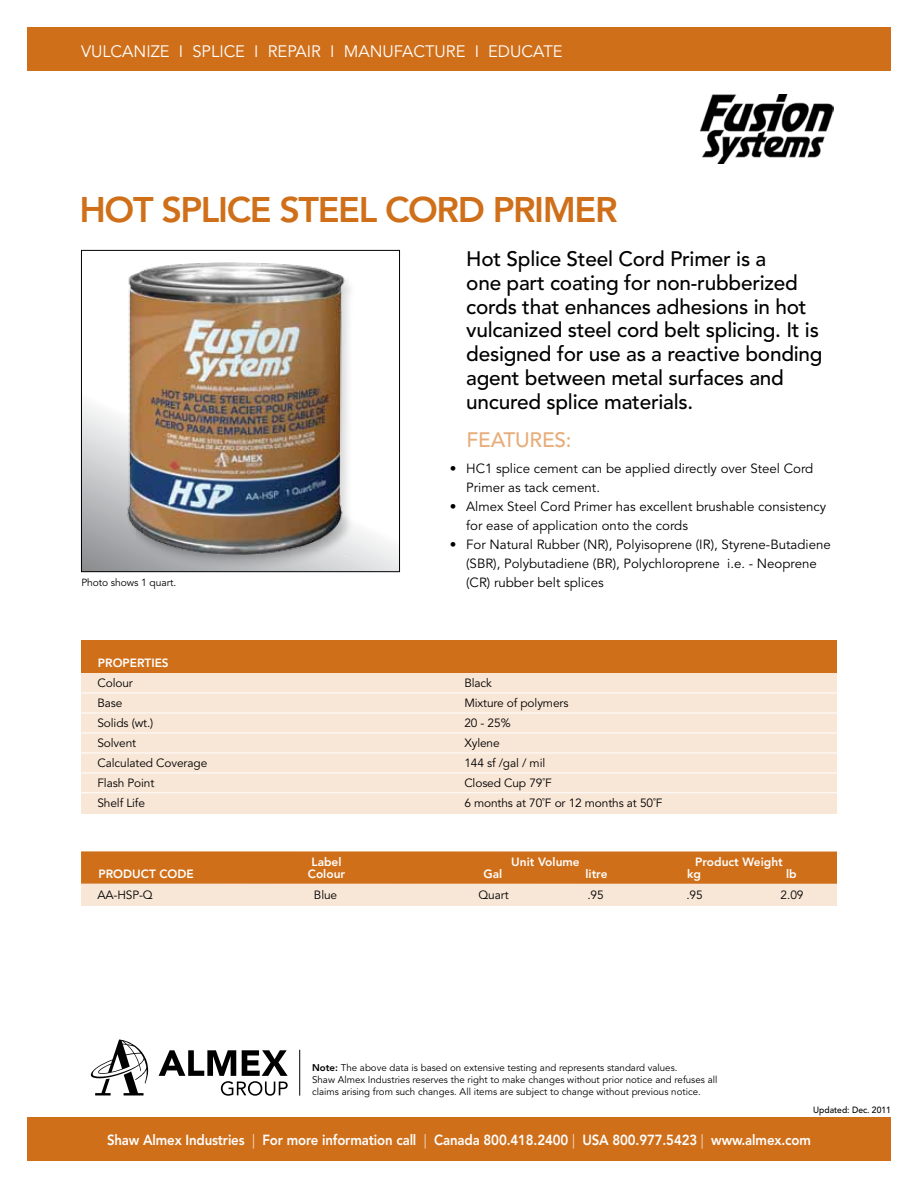
<style>
.page{position:relative;width:918px;height:1188px;background:#fff}
.page>*{position:absolute;margin:0;border:0;box-sizing:border-box;transform-origin:0 0}
.t1{font:800 35.4px "Avenir LT Std";letter-spacing:-.04em;color:#d06f1a}
.t2{font:500 20.85px/23.9px "Avenir LT Std";letter-spacing:-.01em;color:#000}
.t3{font:500 20.85px "Avenir LT Std";letter-spacing:-.01em;color:#e7ae7c}
.t4{font:16.5px "Avenir LT Std";color:#fff}
.t5{font:800 14.55px "Avenir LT Std";letter-spacing:-.01em;color:#fff;scale:.91 1}
.t6{font:13.2px/18.9px "Avenir LT Std";color:#000}
.t7{font:12px "Avenir LT Std";letter-spacing:-.01em;color:#000}
.t8{font:800 12px "Avenir LT Std";color:#fff}
.t9{font:800 11.85px "Avenir LT Std";color:#fff}
.t10{font:11.85px "Avenir LT Std";letter-spacing:-.01em;color:#000}
.t11{font:10.35px "Avenir LT Std";letter-spacing:-.01em;color:#000}
.t12{font:9.75px/12px "Avenir LT Std";color:#000}
.t13{font:500 9px "Avenir LT Std";color:#000;scale:.95 1}
.s1{font-weight:800}
.s2{font-weight:300}
</style>
<div class="page">
<div style="left:27px;top:27px;width:864px;height:43px;background:#d06f1a"></div>
<div style="left:27px;top:1118px;width:864px;height:43px;background:#d06f1a"></div>
<svg style="left:159px;top:1050px;width:129px;height:46px"></svg>
<svg style="left:91px;top:1040px;width:57px;height:55px"></svg>
<hr style="left:299px;top:1050px;width:1px;height:46px;background:#000">
<img style="left:701px;top:94px;width:133px;height:70px">
<svg style="left:83px;top:403px;width:315px;height:167px"></svg>
<div style="left:81px;top:250px;width:319px;height:322px;border:1px solid #000"></div>
<div style="left:126px;top:264px;width:233px;height:308px;background:#000;opacity:.15"></div>
<img style="left:119px;top:262px;width:232px;height:294px">
<div style="left:81px;top:670px;width:756px;height:144px;background:#f8e6d6"></div>
<div style="left:81px;top:640px;width:756px;height:33px;background:#d06f1a"></div>
<hr style="left:81px;top:693px;width:756px;height:1px;background:#fff">
<hr style="left:81px;top:713px;width:756px;height:1px;background:#fff">
<hr style="left:81px;top:733px;width:756px;height:1px;background:#fff">
<hr style="left:81px;top:753px;width:756px;height:1px;background:#fff">
<hr style="left:81px;top:772px;width:756px;height:1px;background:#fff">
<hr style="left:81px;top:792px;width:756px;height:1px;background:#fff">
<div style="left:81px;top:880px;width:756px;height:26px;background:#f8e6d6"></div>
<div style="left:81px;top:851px;width:756px;height:33px;background:#d06f1a"></div>
<p class="t4" style="left:81px;top:42px;width:483px">VULCANIZE I SPLICE I REPAIR I MANUFACTURE I EDUCATE</p>
<h1 class="t1" style="left:80px;top:189px;width:540px">HOT SPLICE STEEL CORD PRIMER</h1>
<p class="t2" style="left:466px;top:247px;width:358px">Hot Splice Steel Cord Primer is a<br>one part coating for non-rubberized cords that enhances adhesions in hot vulcanized steel cord belt splicing. It is designed for use as a reactive bonding agent between metal surfaces and uncured splice materials.</p>
<h2 class="t3" style="left:467px;top:428px;width:107px">Featu res:</h2>
<p class="t6" style="left:466px;top:460px;width:349px;text-indent:-16px">• HC1 splice cement can be applied directly over Steel Cord<br>Primer as tack cement.</p>
<p class="t6" style="left:466px;top:497px;width:362px;text-indent:-16px">• Almex Steel Cord Primer has excellent brushable consistency for ease of application onto the cords</p>
<p class="t6" style="left:466px;top:535px;width:366px;text-indent:-16px">• For Natural Rubber (NR), Polyisoprene (IR), Styrene-Butadiene (SBR), Polybutadiene (BR), Polychloroprene i.e. - Neoprene (CR) rubber belt splices</p>
<p class="t11" style="left:81px;top:576px;width:96px">Photo shows 1 quart.</p>
<p class="t8" style="left:98px;top:656px;width:72px">PROPERTIES</p>
<p class="t7" style="left:97px;top:676px;width:37px">Colour</p>
<p class="t7" style="left:464px;top:676px;width:29px">Black</p>
<p class="t7" style="left:97px;top:696px;width:27px">Base</p>
<p class="t7" style="left:464px;top:696px;width:106px">Mixture of polymers</p>
<p class="t7" style="left:97px;top:716px;width:57px">Solids (wt.)</p>
<p class="t7" style="left:464px;top:716px;width:48px">20 - 25%</p>
<p class="t7" style="left:97px;top:736px;width:40px">Solvent</p>
<p class="t7" style="left:464px;top:736px;width:37px">Xylene</p>
<p class="t7" style="left:97px;top:756px;width:111px">Calculated Coverage</p>
<p class="t7" style="left:464px;top:756px;width:82px">144 sf /gal / mil</p>
<p class="t7" style="left:97px;top:776px;width:58px">Flash Point</p>
<p class="t7" style="left:464px;top:776px;width:89px">Closed Cup 79˚F</p>
<p class="t7" style="left:97px;top:796px;width:49px">Shelf Life</p>
<p class="t7" style="left:464px;top:796px;width:200px">6 months at 70˚F or 12 months at 50˚F</p>
<p class="t9" style="left:311px;top:855px;width:32px">Label</p>
<p class="t9" style="left:511px;top:855px;width:70px">Unit Volume</p>
<p class="t9" style="left:695px;top:855px;width:89px">Product Weight</p>
<p class="t9" style="left:99px;top:867px;width:97px">PRODUCT CODE</p>
<p class="t9" style="left:308px;top:867px;width:39px">Colour</p>
<p class="t9" style="left:484px;top:867px;width:20px">Gal</p>
<p class="t9" style="left:585px;top:867px;width:24px">litre</p>
<p class="t9" style="left:687px;top:867px;width:15px">kg</p>
<p class="t9" style="left:786px;top:867px;width:12px">lb</p>
<p class="t10" style="left:97px;top:888px;width:57px">AA-HSP-Q</p>
<p class="t10" style="left:314px;top:888px;width:25px">Blue</p>
<p class="t10" style="left:479px;top:888px;width:32px">Quart</p>
<p class="t10" style="left:587px;top:888px;width:18px">.95</p>
<p class="t10" style="left:686px;top:888px;width:18px">.95</p>
<p class="t10" style="left:781px;top:888px;width:24px">2.09</p>
<p class="t12" style="left:312px;top:1062px;width:407px"><span class="s1">Note:</span> The above data is based on extensive testing and represents standard values.<br>Shaw Almex Industries reserves the right to make changes without prior notice and refuses all claims arising from such changes. All items are subject to change without previous notice.</p>
<p class="t13" style="left:813px;top:1105px;width:83px">Updated: Dec. 2011</p>
<p class="t5" style="left:107px;top:1131px;width:775px">Shaw Almex Industries <span class="s2">|</span> For more information call <span class="s2">|</span> Canada 800.418.2400 <span class="s2">|</span> USA 800.977.5423 <span class="s2">|</span> www.almex.com</p>
</div>
